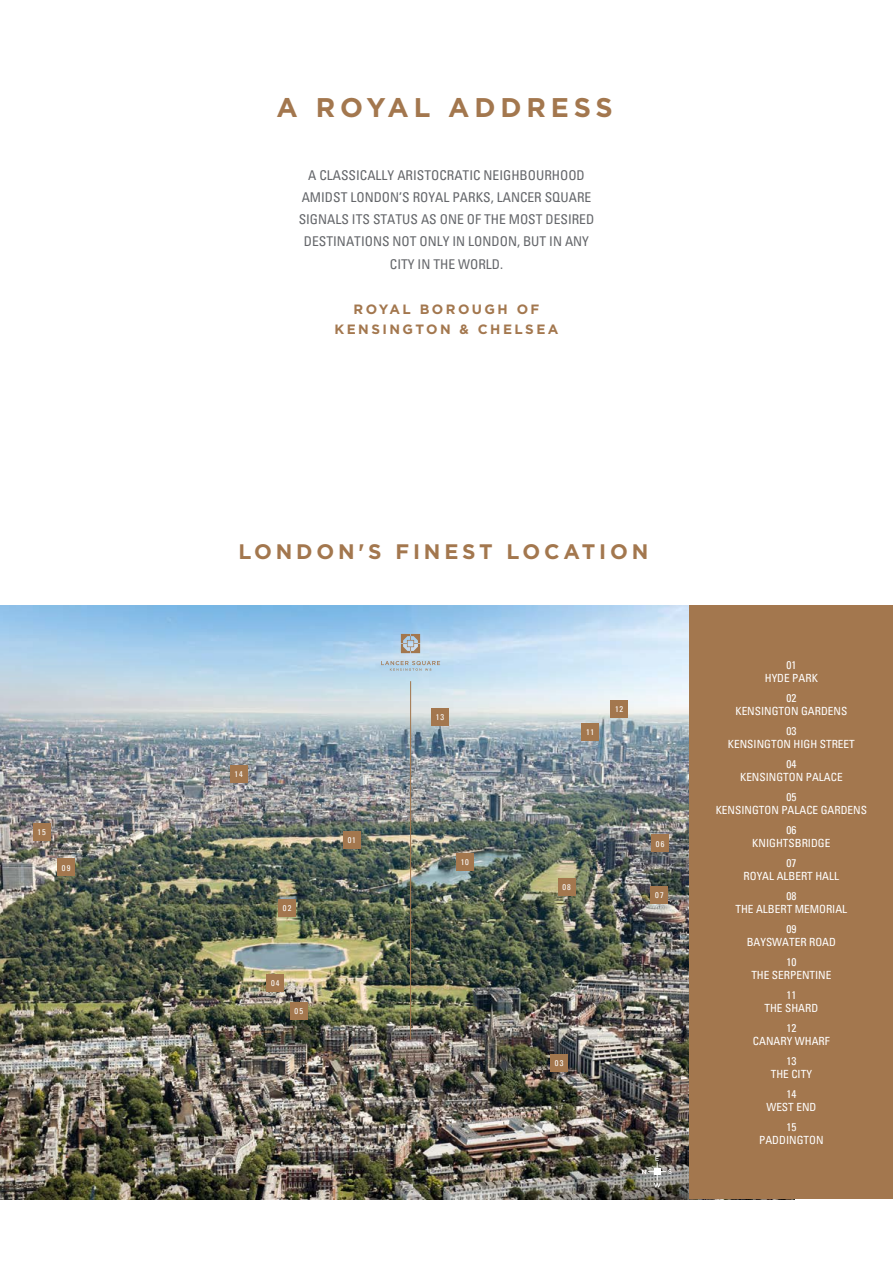
<style>
.page{position:relative;width:893px;height:1263px;background:#fff}
.page>*{position:absolute;margin:0;border:0;box-sizing:border-box;transform-origin:0 0}
.t1{font:700 27px "Gotham";letter-spacing:.18em;color:#a3774e}
.t2{font:700 21px "Gotham";letter-spacing:.18em;color:#a3774e}
.t3{font:condensed 13.5px/22.2px "Univers";color:#64666a;text-align:center}
.t4{font:700 13.5px/19.8px "Gotham";letter-spacing:.18em;color:#a3774e;text-align:center}
.t5{font:condensed 11.25px/13.5px "Univers";color:#fff;text-align:center}
.t6{font:condensed 8.4px "Univers";letter-spacing:.14em;color:#fff}
</style>
<div class="page">
<img style="left:0;top:605px;width:690px;height:547px">
<img style="left:0;top:1152px;width:690px;height:47px">
<hr style="left:410px;top:681px;width:1px;height:358px;background:#a3774e">
<svg style="left:381px;top:661px;width:59px;height:10px"></svg>
<div style="left:58px;top:859px;width:17px;height:17px;background:#a3774e"></div>
<div style="left:279px;top:899px;width:17px;height:17px;background:#a3774e"></div>
<div style="left:343px;top:831px;width:17px;height:18px;background:#a3774e"></div>
<div style="left:456px;top:853px;width:17px;height:17px;background:#a3774e"></div>
<div style="left:582px;top:723px;width:17px;height:17px;background:#a3774e"></div>
<div style="left:611px;top:701px;width:17px;height:17px;background:#a3774e"></div>
<div style="left:431px;top:708px;width:18px;height:17px;background:#a3774e"></div>
<div style="left:230px;top:765px;width:17px;height:18px;background:#a3774e"></div>
<div style="left:33px;top:824px;width:17px;height:17px;background:#a3774e"></div>
<div style="left:267px;top:974px;width:17px;height:17px;background:#a3774e"></div>
<div style="left:290px;top:1002px;width:17px;height:18px;background:#a3774e"></div>
<div style="left:651px;top:886px;width:17px;height:17px;background:#a3774e"></div>
<div style="left:558px;top:879px;width:17px;height:17px;background:#a3774e"></div>
<div style="left:651px;top:835px;width:18px;height:17px;background:#a3774e"></div>
<div style="left:551px;top:1054px;width:17px;height:17px;background:#a3774e"></div>
<svg style="left:642px;top:1156px;width:29px;height:31px"></svg>
<div style="left:654px;top:1168px;width:7px;height:7px;background:#fff"></div>
<svg style="left:401px;top:634px;width:19px;height:19px"></svg>
<div style="left:690px;top:605px;width:203px;height:594px;background:#a3774e"></div>
<p class="t6" style="left:38px;top:829px;width:10px">15</p>
<p class="t6" style="left:62px;top:864px;width:10px">09</p>
<h1 class="t1" style="left:277px;top:89px;width:338px">A ROYAL ADDRESS</h1>
<p class="t3" style="left:299px;top:165px;width:297px">A CLASSICALLY ARISTOCRATIC NEIGHBOURHOOD AMIDST LONDON’S ROYAL PARKS, LANCER SQUARE SIGNALS ITS STATUS AS ONE OF THE MOST DESIRED DESTINATIONS NOT ONLY IN LONDON, BUT IN ANY CITY IN THE WORLD.</p>
<p class="t4" style="left:334px;top:299px;width:225px">ROYAL BOROUGH OF<br>KENSINGTON &amp; CHELSEA</p>
<h2 class="t2" style="left:238px;top:537px;width:411px">LONDON'S FINEST LOCATION</h2>
<p class="t6" style="left:235px;top:771px;width:10px">14</p>
<p class="t6" style="left:283px;top:904px;width:10px">02</p>
<p class="t6" style="left:271px;top:979px;width:10px">04</p>
<p class="t6" style="left:294px;top:1008px;width:10px">05</p>
<p class="t6" style="left:348px;top:837px;width:10px">01</p>
<p class="t6" style="left:436px;top:713px;width:10px">13</p>
<p class="t6" style="left:461px;top:858px;width:10px">10</p>
<p class="t6" style="left:586px;top:728px;width:10px">11</p>
<p class="t6" style="left:615px;top:706px;width:10px">12</p>
<p class="t6" style="left:562px;top:884px;width:10px">08</p>
<p class="t6" style="left:656px;top:840px;width:10px">06</p>
<p class="t6" style="left:655px;top:891px;width:10px">07</p>
<p class="t6" style="left:555px;top:1059px;width:10px">03</p>
<p class="t5" style="left:765px;top:659px;width:55px">01<br>HYDE PARK</p>
<p class="t5" style="left:735px;top:692px;width:113px">02<br>KENSINGTON GARDENS</p>
<p class="t5" style="left:728px;top:725px;width:128px">03<br>KENSINGTON HIGH STREET</p>
<p class="t5" style="left:740px;top:758px;width:104px">04<br>KENSINGTON PALACE</p>
<p class="t5" style="left:716px;top:791px;width:153px">05<br>KENSINGTON PALACE GARDENS</p>
<p class="t5" style="left:752px;top:824px;width:80px">06<br>KNIGHTSBRIDGE</p>
<p class="t5" style="left:743px;top:857px;width:97px">07<br>ROYAL ALBERT HALL</p>
<p class="t5" style="left:735px;top:890px;width:113px">08<br>THE ALBERT MEMORIAL</p>
<p class="t5" style="left:747px;top:923px;width:91px">09<br>BAYSWATER ROAD</p>
<p class="t5" style="left:751px;top:956px;width:82px">10<br>THE SERPENTINE</p>
<p class="t5" style="left:764px;top:989px;width:55px">11<br>THE SHARD</p>
<p class="t5" style="left:753px;top:1022px;width:78px">12<br>CANARY WHARF</p>
<p class="t5" style="left:771px;top:1055px;width:43px">13<br>THE CITY</p>
<p class="t5" style="left:766px;top:1088px;width:52px">14<br>WEST END</p>
<p class="t5" style="left:759px;top:1121px;width:66px">15<br>PADDINGTON</p>
</div>
